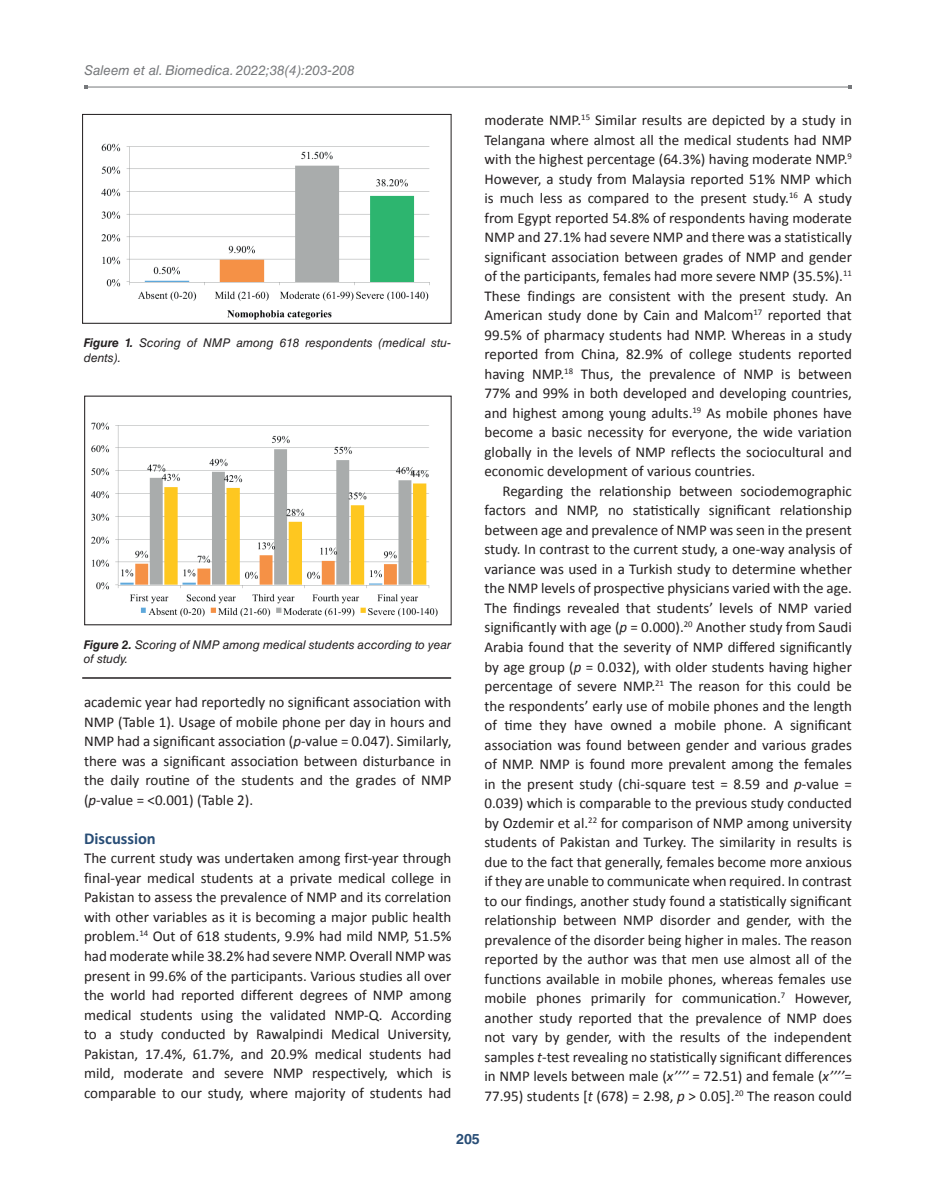
<style>
.page{position:relative;width:936px;height:1191px;background:#fff}
.page>*{position:absolute;margin:0;border:0;box-sizing:border-box;transform-origin:0 0}
.t1{font:700 16.5px "Calibri";color:#284d76}
.t2{font:15px/19.5px "Calibri";color:#231f20;text-align:justify}
.t3{font:700 14.25px "Helvetica LT Std";color:#284d76}
.t4{font:italic 13.5px "Helvetica LT Std";color:#76787b}
.t5{font:italic 12px/14.4px "Helvetica LT Std";color:#231f20}
.s1{font-weight:700}
.s2{font-style:italic}
</style>
<div class="page">
<hr style="left:86px;top:87px;width:764px;height:1px;background:#76787b">
<img style="left:101px;top:143px;width:329px;height:177px">
<div style="left:82px;top:114px;width:369px;height:210px;border:1px solid #231f20"></div>
<img style="left:90px;top:422px;width:348px;height:195px">
<div style="left:84px;top:396px;width:367px;height:229px;border:1px solid #231f20"></div>
<hr style="left:82px;top:677px;width:369px;height:1px;background:#231f20">
<p class="t4" style="left:84px;top:62px;width:272px">Saleem et al. Biomedica. 2022;38(4):203-208</p>
<p class="t5" style="left:84px;top:336px;width:369px"><span class="s1">Figure 1.</span> Scoring of NMP among 618 respondents (medical stu&shy;dents).</p>
<p class="t5" style="left:84px;top:637px;width:369px"><span class="s1">Figure 2.</span> Scoring of NMP among medical students according to year of study.</p>
<p class="t2" style="left:84px;top:692px;width:369px">academic year had reportedly no significant association with NMP (Table 1). Usage of mobile phone per day in hours and NMP had a significant association (<span class="s2">p</span>-value = 0.047). Similarly, there was a significant association between disturbance in the daily routine of the students and the grades of NMP (<span class="s2">p</span>-value = &lt;0.001) (Table 2).</p>
<p class="t1" style="left:84px;top:828px;width:73px">Discussion</p>
<p class="t2" style="left:84px;top:848px;width:369px">The current study was undertaken among first-year through final-year medical students at a private medical college in Pakistan to assess the prevalence of NMP and its correlation with other variables as it is becoming a major public health problem.<sup>14</sup> Out of 618 students, 9.9% had mild NMP, 51.5% had moderate while 38.2% had severe NMP. Overall NMP was present in 99.6% of the participants. Various studies all over the world had reported different degrees of NMP among medical students using the validated NMP-Q. According to a study conducted by Rawalpindi Medical University, Pakistan, 17.4%, 61.7%, and 20.9% medical students had mild, moderate and severe NMP respectively, which is comparable to our study, where majority of students had</p>
<p class="t2" style="left:484px;top:110px;width:369px">moderate NMP.<sup>15</sup> Similar results are depicted by a study in Telangana where almost all the medical students had NMP with the highest percentage (64.3%) having moderate NMP.<sup>9<br></sup>However, a study from Malaysia reported 51% NMP which is much less as compared to the present study.<sup>16</sup> A study from Egypt reported 54.8% of respondents having moderate NMP and 27.1% had severe NMP and there was a statistically significant association between grades of NMP and gender of the participants, females had more severe NMP (35.5%).<sup>11<br></sup>These findings are consistent with the present study. An American study done by Cain and Malcom<sup>17</sup> reported that 99.5% of pharmacy students had NMP. Whereas in a study reported from China, 82.9% of college students reported having NMP.<sup>18</sup> Thus, the prevalence of NMP is between 77% and 99% in both developed and developing countries, and highest among young adults.<sup>19</sup> As mobile phones have become a basic necessity for everyone, the wide variation globally in the levels of NMP reflects the sociocultural and economic development of various countries.</p>
<p class="t2" style="left:484px;top:480px;width:369px;text-indent:18px">Regarding the relationship between sociodemographic factors and NMP, no statistically significant relationship between age and prevalence of NMP was seen in the present study. In contrast to the current study, a one-way analysis of variance was used in a Turkish study to determine whether the NMP levels of prospective physicians varied with the age.<br>The findings revealed that students’ levels of NMP varied significantly with age (<span class="s2">p</span> = 0.000).<sup>20</sup> Another study from Saudi Arabia found that the severity of NMP differed significantly by age group (<span class="s2">p</span> = 0.032), with older students having higher percentage of severe NMP.<sup>21</sup> The reason for this could be the respondents’ early use of mobile phones and the length of time they have owned a mobile phone. A significant association was found between gender and various grades of NMP. NMP is found more prevalent among the females in the present study (chi-square test = 8.59 and <span class="s2">p</span>-value = 0.039) which is comparable to the previous study conducted by Ozdemir et al.<sup>22</sup> for comparison of NMP among university students of Pakistan and Turkey. The similarity in results is due to the fact that generally, females become more anxious if they are unable to communicate when required. In contrast to our findings, another study found a statistically significant relationship between NMP disorder and gender, with the prevalence of the disorder being higher in males. The reason reported by the author was that men use almost all of the functions available in mobile phones, whereas females use mobile phones primarily for communication.<sup>7</sup> However, another study reported that the prevalence of NMP does not vary by gender, with the results of the independent samples <span class="s2">t</span>-test revealing no statistically significant differences in NMP levels between male (<span class="s2">x’’’’</span> = 72.51) and female (<span class="s2">x’’’’</span>= 77.95) students [<span class="s2">t</span> (678) = 2.98, <span class="s2">p</span> &gt; 0.05].<sup>20</sup> The reason could</p>
<p class="t3" style="left:456px;top:1130px;width:25px">205</p>
</div>
